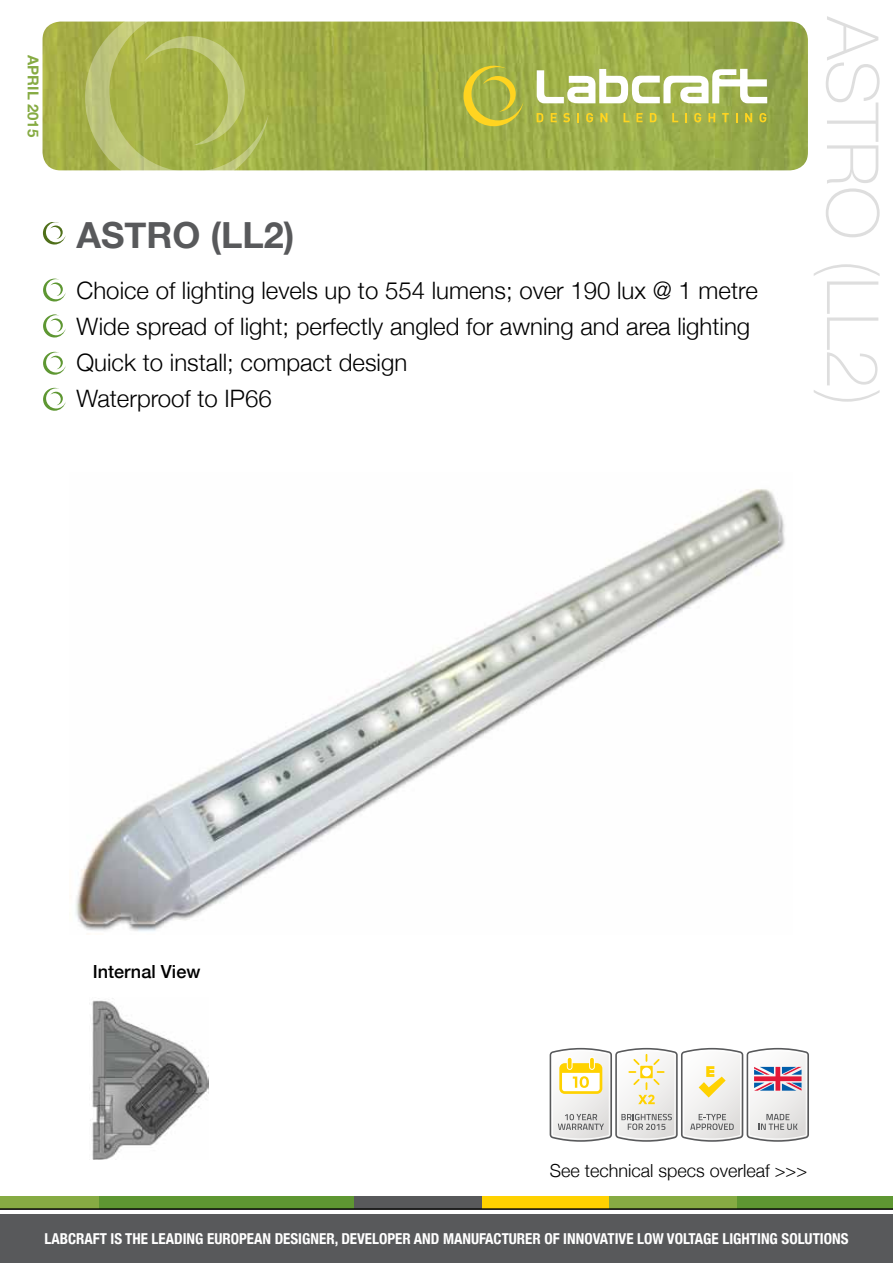
<style>
.page{position:relative;width:893px;height:1263px;background:#fff}
.page>*{position:absolute;margin:0;border:0;box-sizing:border-box;transform-origin:0 0}
.t1{font:100 72px "Helvetica Neue";color:#dedede}
.t2{font:700 36px "Helvetica Neue";color:#58595b}
.t3{font:300 24px/36px "Helvetica Neue";color:#000}
.t4{font:500 18.15px "Helvetica Neue";color:#000}
.t5{font:300 18px "Helvetica Neue";color:#000}
.t6{font:700 condensed 15px "Helvetica Neue";color:#fff}
.t7{font:700 15px "Helvetica Neue";color:#86ab43}
</style>
<div class="page">
<img style="left:75px;top:489px;width:710px;height:442px">
<img style="left:43px;top:22px;width:765px;height:148px">
<svg style="left:85px;top:21px;width:184px;height:150px"></svg>
<svg style="left:43px;top:279px;width:23px;height:22px"></svg>
<svg style="left:43px;top:352px;width:23px;height:23px"></svg>
<svg style="left:43px;top:315px;width:23px;height:22px"></svg>
<svg style="left:43px;top:388px;width:23px;height:23px"></svg>
<svg style="left:43px;top:222px;width:23px;height:23px"></svg>
<svg style="left:463px;top:66px;width:60px;height:60px"></svg>
<svg style="left:537px;top:113px;width:6px;height:9px"></svg>
<svg style="left:551px;top:113px;width:6px;height:9px"></svg>
<svg style="left:563px;top:113px;width:7px;height:9px"></svg>
<svg style="left:577px;top:113px;width:2px;height:9px"></svg>
<svg style="left:586px;top:113px;width:7px;height:9px"></svg>
<svg style="left:600px;top:113px;width:7px;height:9px"></svg>
<svg style="left:624px;top:113px;width:6px;height:9px"></svg>
<svg style="left:636px;top:113px;width:7px;height:9px"></svg>
<svg style="left:650px;top:113px;width:7px;height:9px"></svg>
<svg style="left:672px;top:113px;width:6px;height:9px"></svg>
<svg style="left:685px;top:113px;width:2px;height:9px"></svg>
<svg style="left:694px;top:113px;width:7px;height:9px"></svg>
<svg style="left:708px;top:113px;width:7px;height:9px"></svg>
<svg style="left:722px;top:113px;width:7px;height:9px"></svg>
<svg style="left:745px;top:113px;width:7px;height:9px"></svg>
<svg style="left:759px;top:113px;width:7px;height:9px"></svg>
<svg style="left:537px;top:69px;width:230px;height:34px"></svg>
<img style="left:89px;top:998px;width:119px;height:162px">
<div style="left:0;top:1214px;width:893px;height:49px;background:#58595b"></div>
<div style="left:0;top:1196px;width:99px;height:13px;background:#86ab43"></div>
<div style="left:99px;top:1196px;width:255px;height:13px;background:#5e9732"></div>
<div style="left:354px;top:1196px;width:128px;height:13px;background:#58595b"></div>
<div style="left:482px;top:1196px;width:127px;height:13px;background:#ffd200"></div>
<div style="left:609px;top:1196px;width:128px;height:13px;background:#86ab43"></div>
<div style="left:737px;top:1196px;width:156px;height:13px;background:#5e9732"></div>
<hr style="left:0;top:1208px;width:893px;height:2px;background:#000">
<svg style="left:550px;top:1048px;width:259px;height:94px"></svg>
<svg style="left:640px;top:1066px;width:13px;height:12px"></svg>
<div style="left:642px;top:1067px;width:9px;height:9px;background:#fff;border-radius:50%"></div>
<p class="t7" style="left:45px;top:55px;width:83px;rotate:90deg">APRIL 2015</p>
<h2 class="t2" style="left:77px;top:207px;width:220px">ASTRO (LL2)</h2>
<p class="t3" style="left:77px;top:271px;width:683px">Choice of lighting levels up to 554 lumens; over 190 lux @ 1 metre Wide spread of light; perfectly angled for awning and area lighting Quick to install; compact design<br>Waterproof to IP66</p>
<h1 class="t1" style="left:907px;top:17px;width:391px;rotate:90deg">ASTRO (LL2)</h1>
<p class="t4" style="left:93px;top:957px;width:109px">Internal View</p>
<p class="t5" style="left:550px;top:1156px;width:259px">See technical specs overleaf &gt;&gt;&gt;</p>
<p class="t6" style="left:44px;top:1226px;width:805px">LABCRAFT IS THE LEADING EUROPEAN DESIGNER, DEVELOPER AND MANUFACTURER OF INNOVATIVE LOW VOLTAGE LIGHTING SOLUTIONS</p>
</div>
